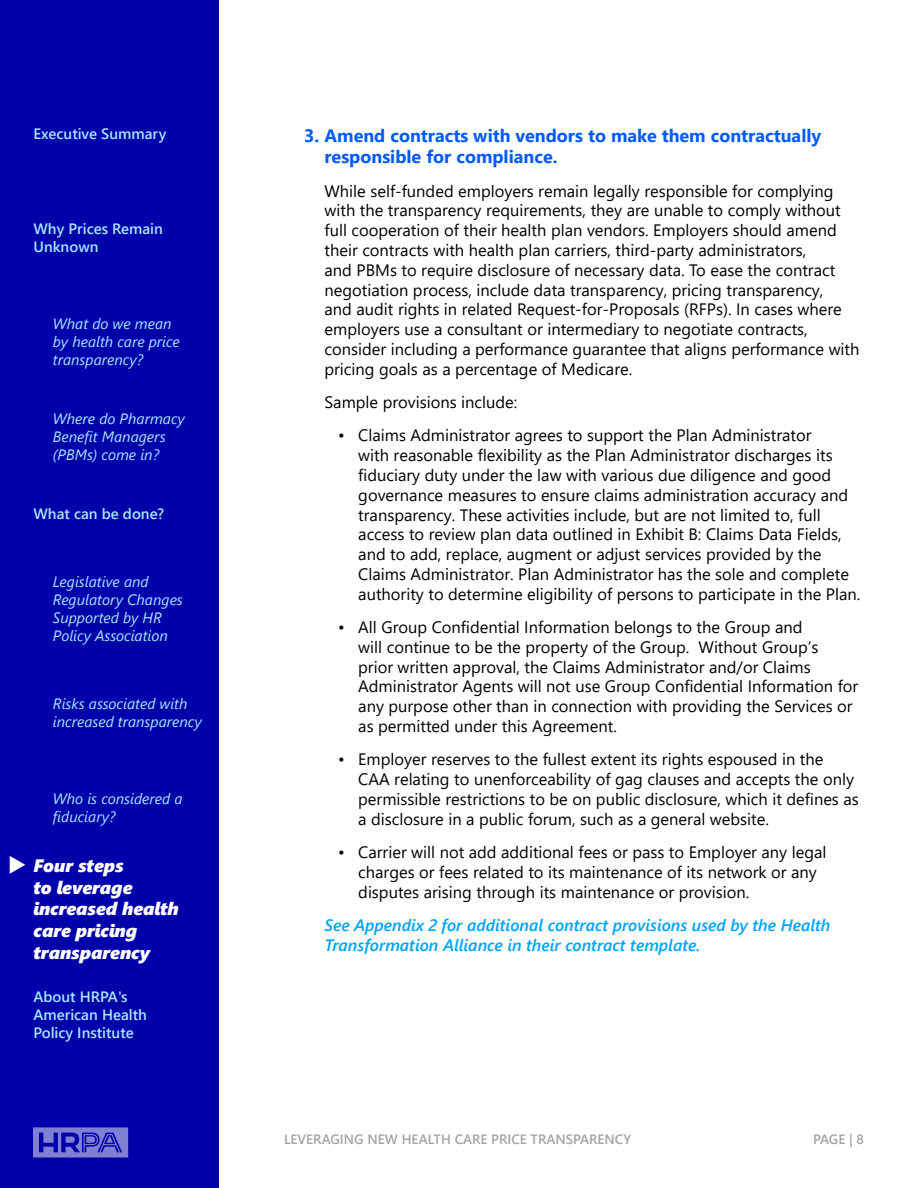
<style>
.page{position:relative;width:918px;height:1188px;background:#fff}
.page>*{position:absolute;margin:0;border:0;box-sizing:border-box;transform-origin:0 0}
.t1{font:700 18px/21.6px "Segoe UI";color:#005aff}
.t2{font:italic 18px/21.6px "Segoe UI Black";color:#fff}
.t3{font:16.5px/19.8px "Segoe UI";color:#000}
.t4{font:italic 600 16.5px/19.8px "Segoe UI";color:#00a5ff}
.t5{font:italic 15px/18px "Segoe UI";color:#a7e8ff}
.t6{font:600 15px/18px "Segoe UI";color:#a7e8ff}
.t7{font:600 13.5px "Segoe UI";color:#a4a4a4}
</style>
<div class="page">
<div style="left:0;top:0;width:218px;height:1188px;background:#00a"></div>
<svg style="left:33px;top:1127px;width:95px;height:31px"></svg>
<svg style="left:10px;top:856px;width:15px;height:18px"></svg>
<p class="t6" style="left:33px;top:124px;width:134px">Executive Summary</p>
<p class="t6" style="left:33px;top:219px;width:131px">Why Prices Remain<br>Unknown</p>
<p class="t5" style="left:53px;top:312px;width:128px">What do we mean by health care price transparency?</p>
<p class="t5" style="left:53px;top:407px;width:133px">Where do Pharmacy<br>Benefit Managers (PBMs) come in?</p>
<p class="t6" style="left:33px;top:504px;width:132px">What can be done?</p>
<p class="t5" style="left:53px;top:570px;width:131px">Legislative and<br>Regulatory Changes<br>Supported by HR<br>Policy Association</p>
<p class="t5" style="left:53px;top:692px;width:150px">Risks associated with increased transparency</p>
<p class="t5" style="left:53px;top:787px;width:131px">Who is considered a fiduciary?</p>
<p class="t2" style="left:33px;top:854px;width:147px">Four steps<br>to leverage increased health care pricing transparency</p>
<p class="t6" style="left:33px;top:987px;width:115px">About HRPA's<br>American Health<br>Policy Institute</p>
<p class="t1" style="left:325px;top:123px;width:498px;text-indent:-20px">3. Amend contracts with vendors to make them contractually responsible for compliance.</p>
<p class="t3" style="left:325px;top:179px;width:537px">While self-funded employers remain legally responsible for complying with the transparency requirements, they are unable to comply without full cooperation of their health plan vendors. Employers should amend their contracts with health plan carriers, third-party administrators,<br>and PBMs to require disclosure of necessary data. To ease the contract negotiation process, include data transparency, pricing transparency,<br>and audit rights in related Request-for-Proposals (RFPs). In cases where employers use a consultant or intermediary to negotiate contracts, consider including a performance guarantee that aligns performance with pricing goals as a percentage of Medicare.</p>
<p class="t3" style="left:325px;top:391px;width:194px">Sample provisions include:</p>
<p class="t3" style="left:358px;top:424px;width:504px;text-indent:-20px">• Claims Administrator agrees to support the Plan Administrator<br>with reasonable flexibility as the Plan Administrator discharges its fiduciary duty under the law with various due diligence and good governance measures to ensure claims administration accuracy and transparency. These activities include, but are not limited to, full access to review plan data outlined in Exhibit B: Claims Data Fields, and to add, replace, augment or adjust services provided by the Claims Administrator. Plan Administrator has the sole and complete authority to determine eligibility of persons to participate in the Plan.</p>
<p class="t3" style="left:358px;top:616px;width:502px;text-indent:-20px">• All Group Confidential Information belongs to the Group and<br>will continue to be the property of the Group. Without Group’s<br>prior written approval, the Claims Administrator and/or Claims Administrator Agents will not use Group Confidential Information for any purpose other than in connection with providing the Services or as permitted under this Agreement.</p>
<p class="t3" style="left:358px;top:748px;width:502px;text-indent:-20px">• Employer reserves to the fullest extent its rights espoused in the CAA relating to unenforceability of gag clauses and accepts the only permissible restrictions to be on public disclosure, which it defines as a disclosure in a public forum, such as a general website.</p>
<p class="t3" style="left:358px;top:841px;width:470px;text-indent:-20px">• Carrier will not add additional fees or pass to Employer any legal charges or fees related to its maintenance of its network or any disputes arising through its maintenance or provision.</p>
<p class="t4" style="left:325px;top:913px;width:507px">See Appendix 2 for additional contract provisions used by the Health<br>Transformation Alliance in their contract template.</p>
<p class="t7" style="left:284px;top:1126px;width:349px">LEVERAGING NEW HEALTH CARE PRICE TRANSPARENCY</p>
<p class="t7" style="left:813px;top:1126px;width:52px">PAGE | 8</p>
</div>
